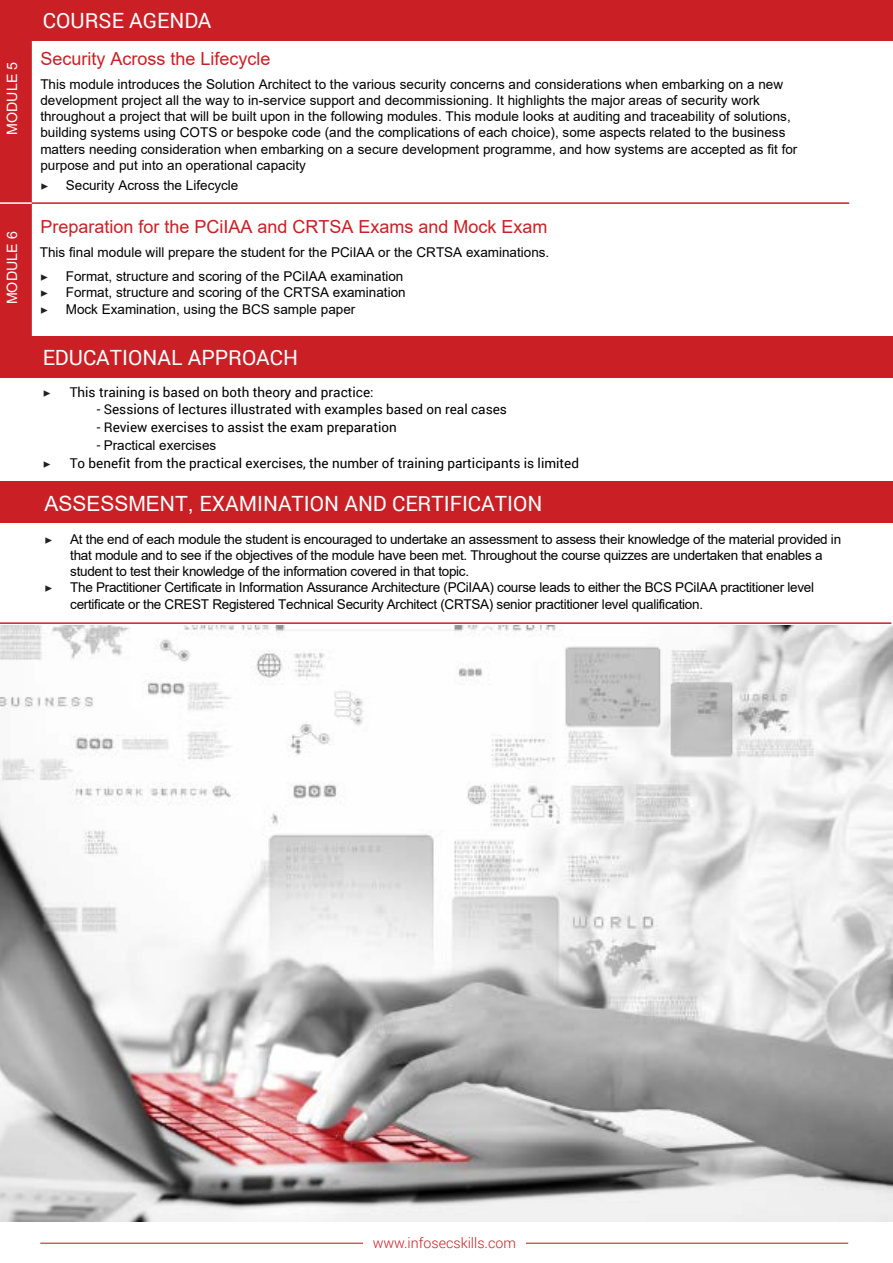
<style>
.page{position:relative;width:893px;height:1263px;background:#fff}
.page>*{position:absolute;margin:0;border:0;box-sizing:border-box;transform-origin:0 0}
.t1{font:21px "Roboto";color:#fff}
.t2{font:18px "Arial";color:#ca1f25}
.t3{font:300 14.25px "Roboto";color:#ca1f25}
.t4{font:14.25px "Arial";color:#fff}
.t5{font:13.5px/16.2px "Arial";color:#000}
.t6{font:13.5px/16.2px "Arial";letter-spacing:-.02em;color:#000}
.t7{font:13.5px "Roboto";color:#000}
.t8{font:13.5px "Minion Pro";color:#231f20}
.s1{font-family:"Roboto"}
.s2{font-family:"Arial"}
</style>
<div class="page">
<div style="left:0;top:336px;width:893px;height:41px;background:#ca1f25"></div>
<div style="left:0;top:481px;width:893px;height:42px;background:#ca1f25"></div>
<hr style="left:40px;top:1243px;width:808px;height:1px;background:#ca1f25">
<div style="left:363px;top:1212px;width:163px;height:41px;background:#fff"></div>
<div style="left:0;top:0;width:893px;height:41px;background:#ca1f25"></div>
<div style="left:0;top:41px;width:32px;height:295px;background:#ca1f25"></div>
<hr style="left:0;top:202px;width:32px;height:2px;background:#fff">
<hr style="left:32px;top:202px;width:817px;height:2px;background:#ca1f25">
<img style="left:0;top:626px;width:892px;height:595px">
<hr style="left:0;top:622px;width:891px;height:2px;background:#ca1f25">
<p class="t4" style="left:2px;top:135px;width:74px;rotate:-90deg">MODULE 5</p>
<p class="t4" style="left:2px;top:304px;width:74px;rotate:-90deg">MODULE 6</p>
<h1 class="t1" style="left:43px;top:6px;width:170px">COURSE AGENDA</h1>
<h2 class="t2" style="left:40px;top:47px;width:232px">Security Across the Lifecycle</h2>
<p class="t5" style="left:40px;top:76px;width:759px">This module introduces the Solution Architect to the various security concerns and considerations when embarking on a new development project all the way to in-service support and decommissioning. It highlights the major areas of security work throughout a project that will be built upon in the following modules. This module looks at auditing and traceability of solutions, building systems using COTS or bespoke code (and the complications of each choice), some aspects related to the business matters needing consideration when embarking on a secure development programme, and how systems are accepted as fit for purpose and put into an operational capacity</p>
<p class="t8" style="left:40px;top:176px;width:10px">▶</p>
<p class="t5" style="left:66px;top:177px;width:174px">Security Across the Lifecycle</p>
<h2 class="t2" style="left:40px;top:215px;width:509px">Preparation for the PCiIAA and CRTSA Exams and Mock Exam</h2>
<p class="t5" style="left:40px;top:244px;width:511px">This final module will prepare the student for the PCiIAA or the CRTSA examinations.</p>
<p class="t8" style="left:40px;top:268px;width:10px">▶</p>
<p class="t5" style="left:66px;top:268px;width:339px">Format, structure and scoring of the PCiIAA examination</p>
<p class="t8" style="left:40px;top:284px;width:10px">▶</p>
<p class="t5" style="left:66px;top:284px;width:341px">Format, structure and scoring of the CRTSA examination</p>
<p class="t8" style="left:40px;top:300px;width:10px">▶</p>
<p class="t5" style="left:66px;top:301px;width:291px">Mock Examination, using the BCS sample paper</p>
<h1 class="t1" style="left:43px;top:343px;width:257px">EDUCATIONAL APPROACH</h1>
<p class="t8" style="left:43px;top:383px;width:10px">▶</p>
<p class="t7" style="left:70px;top:382px;width:305px">This training is based on both theory and practice:</p>
<p class="t7" style="left:97px;top:400px;width:412px">- Sessions of lectures illustrated with examples based on real cases</p>
<p class="t7" style="left:97px;top:418px;width:302px">- Review exercises to assist the exam preparation</p>
<p class="t5" style="left:97px;top:437px;width:121px"><span class="s1">-</span> Practical exercises</p>
<p class="t8" style="left:43px;top:454px;width:10px">▶</p>
<p class="t7" style="left:70px;top:453px;width:511px">To benefit from the practical exercises, the number of training participants is limited</p>
<h1 class="t1" style="left:44px;top:489px;width:500px"><span class="s2">ASSESSMENT,</span> EXAMINATION AND CERTIFICATION</h1>
<p class="t8" style="left:45px;top:530px;width:10px">▶</p>
<p class="t6" style="left:70px;top:531px;width:772px">At the end of each module the student is encouraged to undertake an assessment to assess their knowledge of the material provided in that module and to see if the objectives of the module have been met. Throughout the course quizzes are undertaken that enables a student to test their knowledge of the information covered in that topic.</p>
<p class="t8" style="left:45px;top:579px;width:10px">▶</p>
<p class="t6" style="left:70px;top:579px;width:745px">The Practitioner Certificate in Information Assurance Architecture (PCiIAA) course leads to either the BCS PCiIAA practitioner level certificate or the CREST Registered Technical Security Architect (CRTSA) senior practitioner level qualification.</p>
<p class="t3" style="left:373px;top:1233px;width:145px">www.infosecskills.com</p>
</div>
